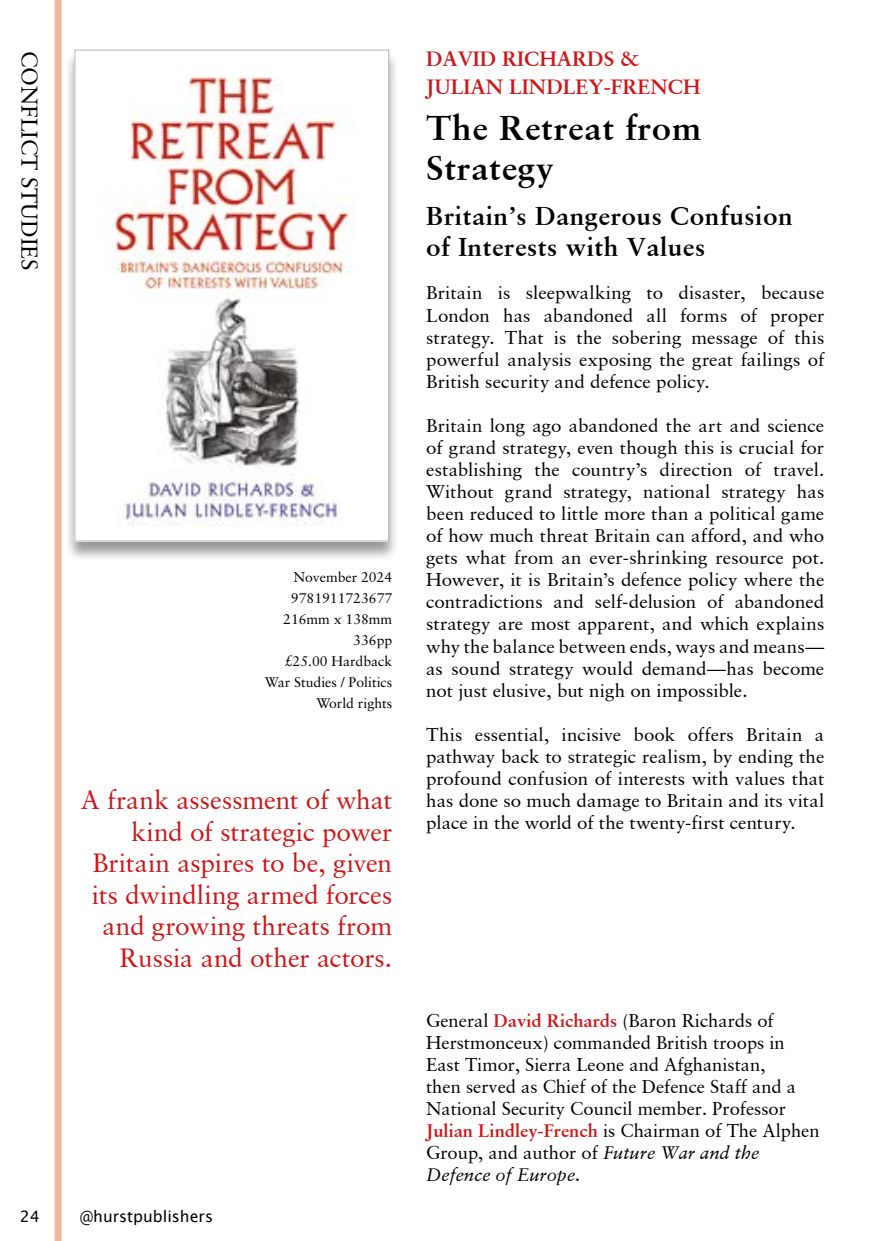
<style>
.page{position:relative;width:874px;height:1241px;background:#fff}
.page>*{position:absolute;margin:0;border:0;box-sizing:border-box;transform-origin:0 0}
.t1{font:700 35px/40.2px "Sabon";letter-spacing:.02em;color:#000}
.t2{font:26.25px/31.5px "Sabon";color:#cd1719;text-align:right}
.t3{font:700 26.25px/31.5px "Sabon";letter-spacing:.02em;color:#000}
.t4{font:22.75px "Sabon";color:#000}
.t5{font:700 21px/28px "Sabon";color:#cd1719}
.t6{font:18.38px/22.1px "Sabon";color:#000;text-align:justify}
.t7{font:15.75px "Lucida Grande";color:#000}
.t8{font:14px/21px "Sabon";color:#000;text-align:right}
.t9{font:14px "Sabon";color:#000}
.s1{font-weight:700;color:#cd1719}
.s2{font-style:italic}
</style>
<div class="page">
<svg style="left:54px;top:0;width:8px;height:1240px;background:#f1c2aa"></svg>
<div style="left:65px;top:50px;width:334px;height:511px;background:#000;opacity:.4"></div>
<img style="left:76px;top:52px;width:311px;height:487px">
<div style="left:74px;top:50px;width:315px;height:491px;border:1px solid #b3b2b2"></div>
<p class="t4" style="left:43px;top:50px;width:221px;rotate:90deg">CONFLICT STUDIES</p>
<p class="t9" style="left:293px;top:568px;width:100px">November 2024</p>
<p class="t8" style="left:265px;top:587px;width:129px">9781911723677<br>216mm x 138mm<br>336pp<br>£25.00 Hardback<br>War Studies / Politics<br>World rights</p>
<h2 class="t2" style="left:81px;top:784px;width:312px">A frank assessment of what kind of strategic power<br>Britain aspires to be, given its dwindling armed forces and growing threats from<br>Russia and other actors.</h2>
<p class="t7" style="left:20px;top:1207px;width:21px">24</p>
<p class="t7" style="left:80px;top:1207px;width:135px">@hurstpublishers</p>
<p class="t5" style="left:426px;top:44px;width:276px">DAVID RICHARDS &amp;<br>JULIAN LINDLEY-FRENCH</p>
<h1 class="t1" style="left:426px;top:106px;width:276px">The Retreat from<br>Strategy</h1>
<h2 class="t3" style="left:426px;top:199px;width:368px">Britain’s Dangerous Confusion of Interests with Values</h2>
<p class="t6" style="left:426px;top:282px;width:399px">Britain is sleepwalking to disaster, because London has abandoned all forms of proper strategy. That is the sobering message of this powerful analysis exposing the great failings of British security and defence policy.</p>
<p class="t6" style="left:426px;top:414px;width:399px">Britain long ago abandoned the art and science of grand strategy, even though this is crucial for establishing the country’s direction of travel.<br>Without grand strategy, national strategy has been reduced to little more than a political game of how much threat Britain can afford, and who gets what from an ever-shrinking resource pot.<br>However, it is Britain’s defence policy where the contradictions and self-delusion of abandoned strategy are most apparent, and which explains why the balance between ends, ways and means— as sound strategy would demand—has become not just elusive, but nigh on impossible.</p>
<p class="t6" style="left:426px;top:723px;width:399px">This essential, incisive book offers Britain a pathway back to strategic realism, by ending the profound confusion of interests with values that has done so much damage to Britain and its vital place in the world of the twenty-first century.</p>
<p class="t6" style="left:426px;top:1008px;width:395px;text-align:left">General <span class="s1">David Richards</span> (Baron Richards of Herstmonceux) commanded British troops in East Timor, Sierra Leone and Afghanistan,<br>then served as Chief of the Defence Staff and a National Security Council member. Professor <span class="s1">Julian Lindley-French</span> is Chairman of The Alphen Group, and author of <span class="s2">Future War and the Defence of Europe.</span></p>
</div>
